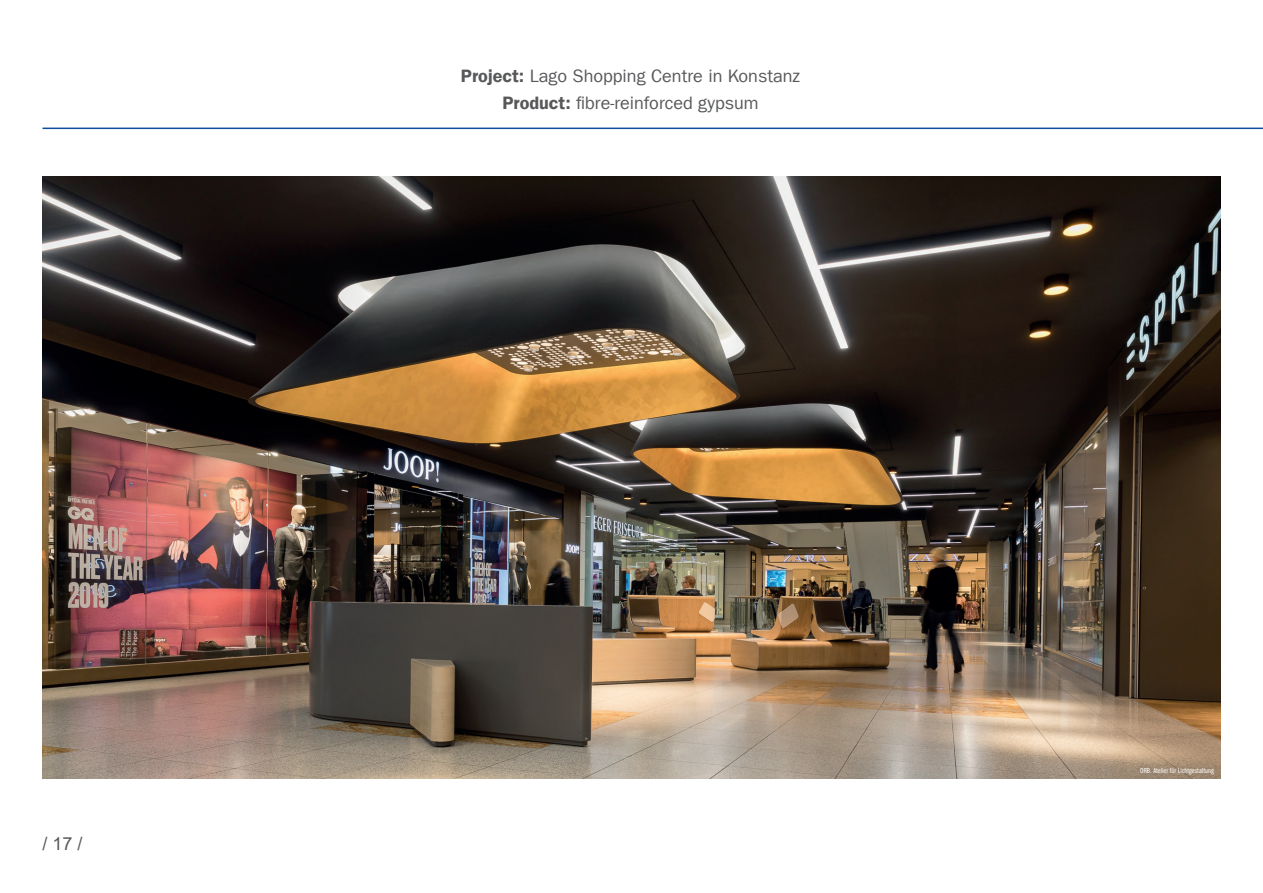
<style>
.page{position:relative;width:1263px;height:893px;background:#fff}
.page>*{position:absolute;margin:0;border:0;box-sizing:border-box;transform-origin:0 0}
.t1{font:18px/27px "Franklin Gothic LT Com";color:#57585a;text-align:center}
.t2{font:18px "Arial";color:#57585a}
.t3{font:7.5px "Franklin Gothic LT Com Bk Cm";color:#fff}
.s1{font-family:"Franklin Gothic LT Com Dm"}
</style>
<div class="page">
<hr style="left:43px;top:128px;width:1220px;height:1px;background:#0d4da1">
<img style="left:43px;top:176px;width:1177px;height:602px">
<p class="t2" style="left:43px;top:834px;width:42px">/ 17 /</p>
<p class="t1" style="left:461px;top:63px;width:341px"><span class="s1">Project:</span> Lago Shopping Centre in Konstanz<br><span class="s1">Product:</span> fibre-reinforced gypsum</p>
<p class="t3" style="left:1140px;top:766px;width:75px">ORB. Atelier für Lichtgestaltung</p>
</div>
